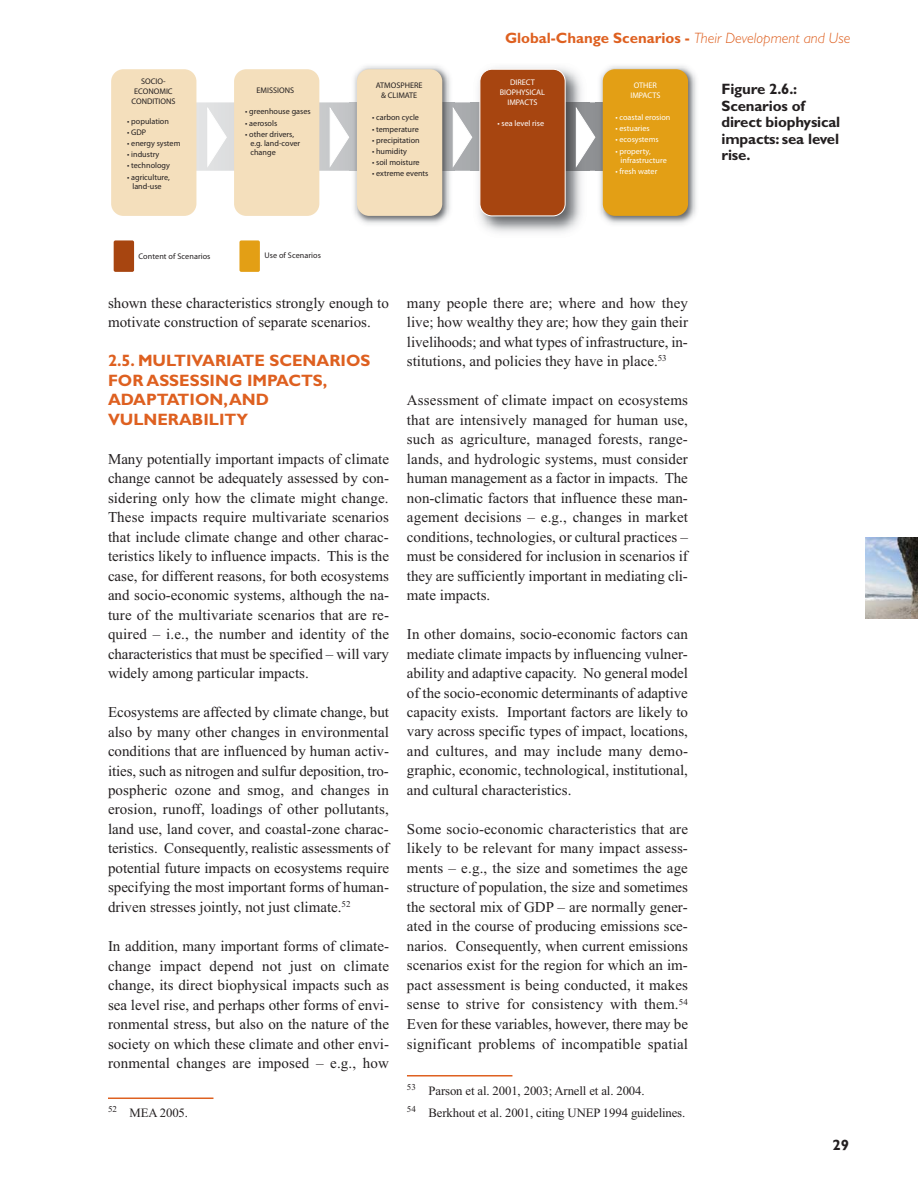
<style>
.page{position:relative;width:918px;height:1188px;background:#fff}
.page>*{position:absolute;margin:0;border:0;box-sizing:border-box;transform-origin:0 0}
.t1{font:700 16.5px/19.5px "Gill Sans";color:#de6020}
.t2{font:15px/19.5px "Times New Roman";color:#231f20;text-align:justify}
.t3{font:700 15px/16.5px "Gill Sans";letter-spacing:-.01em;color:#231f20}
.t4{font:700 15px "Gill Sans";color:#de6020}
.t5{font:12.75px/22.5px "Times New Roman";letter-spacing:-.01em;color:#231f20}
.t6{font:8.1px/9.1px "Gill Sans";color:#231f20;text-align:center}
.t7{font:8.1px/9.1px "Gill Sans";color:#fff}
.t8{font:700 8.1px/9.8px "Gill Sans";color:#231f20;text-align:center}
.t9{font:700 8.1px/9.8px "Gill Sans";color:#fff;text-align:center}
.s1{font-weight:300;font-style:italic}
</style>
<div class="page">
<hr style="left:108px;top:1098px;width:105px;height:1px;background:#de6020">
<img style="left:866px;top:538px;width:52px;height:81px">
<div style="left:111px;top:69px;width:85px;height:147px;background:#f4dfbc;border-radius:12px"></div>
<img style="left:356px;top:66px;width:91px;height:158px">
<img style="left:479px;top:67px;width:102px;height:166px">
<img style="left:600px;top:66px;width:96px;height:158px">
<img style="left:596px;top:102px;width:7px;height:69px">
<div style="left:603px;top:69px;width:85px;height:147px;background:#e39f15;border-radius:12px"></div>
<div style="left:114px;top:240px;width:20px;height:32px;background:#a74510;border-radius:2px"></div>
<div style="left:239px;top:240px;width:21px;height:32px;background:#e39f15;border-radius:2px"></div>
<svg style="left:179px;top:69px;width:417px;height:147px"></svg>
<hr style="left:407px;top:1075px;width:105px;height:2px;background:#de6020">
<p class="t8" style="left:132px;top:77px;width:45px">SOCIO-<br>ECONOMIC<br>CONDITIONS</p>
<p class="t6" style="left:127px;top:117px;width:43px">• population</p>
<p class="t6" style="left:127px;top:128px;width:21px">• GDP</p>
<p class="t6" style="left:127px;top:140px;width:55px">• energy system</p>
<p class="t6" style="left:127px;top:151px;width:34px">• industry</p>
<p class="t6" style="left:127px;top:162px;width:44px">• technology</p>
<p class="t6" style="left:127px;top:173px;width:44px">• agriculture, land-use</p>
<p class="t8" style="left:257px;top:86px;width:39px">EMISSIONS</p>
<p class="t6" style="left:245px;top:108px;width:67px">• greenhouse gases</p>
<p class="t6" style="left:245px;top:119px;width:33px">• aerosols</p>
<p class="t6" style="left:250px;top:130px;width:51px;text-align:left;text-indent:-5px">• other drivers, e.g. land-cover change</p>
<p class="t8" style="left:139px;top:252px;width:73px">Content of Scenarios</p>
<p class="t8" style="left:264px;top:252px;width:58px">Use of Scenarios</p>
<p class="t8" style="left:376px;top:82px;width:48px">ATMOSPHERE &amp; CLIMATE</p>
<p class="t6" style="left:372px;top:114px;width:48px">• carbon cycle</p>
<p class="t6" style="left:372px;top:125px;width:48px">• temperature</p>
<p class="t6" style="left:372px;top:136px;width:49px">• precipitation</p>
<p class="t6" style="left:372px;top:148px;width:36px">• humidity</p>
<p class="t6" style="left:372px;top:159px;width:49px">• soil moisture</p>
<p class="t6" style="left:372px;top:170px;width:58px">• extreme events</p>
<p class="t4" style="left:505px;top:33px;width:347px">Global-Change Scenarios - <span class="s1">Their Development and Use</span></p>
<p class="t9" style="left:500px;top:78px;width:47px">DIRECT<br>BIOPHYSICAL<br>IMPACTS</p>
<p class="t9" style="left:630px;top:81px;width:32px">OTHER<br>IMPACTS</p>
<p class="t7" style="left:615px;top:113px;width:56px">• coastal erosion</p>
<p class="t7" style="left:615px;top:125px;width:36px">• estuaries</p>
<p class="t7" style="left:615px;top:136px;width:45px">• ecosystems</p>
<p class="t7" style="left:621px;top:147px;width:48px;text-indent:-5px">• property, infrastructure</p>
<p class="t7" style="left:615px;top:168px;width:43px">• fresh water</p>
<p class="t7" style="left:498px;top:120px;width:48px">• sea level rise</p>
<p class="t3" style="left:722px;top:83px;width:120px">Figure 2.6.:<br>Scenarios of direct biophysical impacts: sea level rise.</p>
<p class="t2" style="left:108px;top:294px;width:283px">shown these characteristics strongly enough to motivate construction of separate scenarios.</p>
<p class="t1" style="left:108px;top:353px;width:264px">2.5. MULTIVARIATE SCENARIOS<br>FOR ASSESSING IMPACTS,<br>ADAPTATION, AND<br>VULNERABILITY</p>
<p class="t2" style="left:108px;top:450px;width:283px">Many potentially important impacts of climate change cannot be adequately assessed by con&shy;sidering only how the climate might change.<br>These impacts require multivariate scenarios that include climate change and other charac&shy;teristics likely to influence impacts. This is the case, for different reasons, for both ecosystems and socio-economic systems, although the na&shy;ture of the multivariate scenarios that are re&shy;quired – i.e., the number and identity of the characteristics that must be specified – will vary widely among particular impacts.</p>
<p class="t2" style="left:108px;top:704px;width:283px">Ecosystems are affected by climate change, but also by many other changes in environmental conditions that are influenced by human activ&shy;ities, such as nitrogen and sulfur deposition, tro&shy;pospheric ozone and smog, and changes in erosion, runoff, loadings of other pollutants, land use, land cover, and coastal-zone charac&shy;teristics. Consequently, realistic assessments of potential future impacts on ecosystems require specifying the most important forms of human&shy;driven stresses jointly, not just climate.<sup>52</sup></p>
<p class="t2" style="left:108px;top:938px;width:283px">In addition, many important forms of climate&shy;change impact depend not just on climate change, its direct biophysical impacts such as sea level rise, and perhaps other forms of envi&shy;ronmental stress, but also on the nature of the society on which these climate and other envi&shy;ronmental changes are imposed – e.g., how</p>
<p class="t5" style="left:108px;top:1103px;width:82px"><sup>52</sup> MEA 2005.</p>
<p class="t2" style="left:407px;top:294px;width:283px">many people there are; where and how they live; how wealthy they are; how they gain their livelihoods; and what types of infrastructure, in&shy;stitutions, and policies they have in place.<sup>53</sup></p>
<p class="t2" style="left:407px;top:392px;width:283px">Assessment of climate impact on ecosystems that are intensively managed for human use, such as agriculture, managed forests, range&shy;lands, and hydrologic systems, must consider human management as a factor in impacts. The non-climatic factors that influence these man&shy;agement decisions – e.g., changes in market conditions, technologies, or cultural practices – must be considered for inclusion in scenarios if they are sufficiently important in mediating cli&shy;mate impacts.</p>
<p class="t2" style="left:407px;top:626px;width:283px">In other domains, socio-economic factors can mediate climate impacts by influencing vulner&shy;ability and adaptive capacity. No general model of the socio-economic determinants of adaptive capacity exists. Important factors are likely to vary across specific types of impact, locations, and cultures, and may include many demo&shy;graphic, economic, technological, institutional, and cultural characteristics.</p>
<p class="t2" style="left:407px;top:821px;width:283px">Some socio-economic characteristics that are likely to be relevant for many impact assess&shy;ments – e.g., the size and sometimes the age structure of population, the size and sometimes the sectoral mix of GDP – are normally gener&shy;ated in the course of producing emissions sce&shy;narios. Consequently, when current emissions scenarios exist for the region for which an im&shy;pact assessment is being conducted, it makes sense to strive for consistency with them.<sup>54<br></sup>Even for these variables, however, there may be significant problems of incompatible spatial</p>
<p class="t5" style="left:407px;top:1080px;width:280px"><sup>53</sup> Parson et al. 2001, 2003; Arnell et al. 2004.<br><sup>54</sup> Berkhout et al. 2001, citing UNEP 1994 guidelines.</p>
<p class="t3" style="left:832px;top:1139px;width:18px">29</p>
</div>
